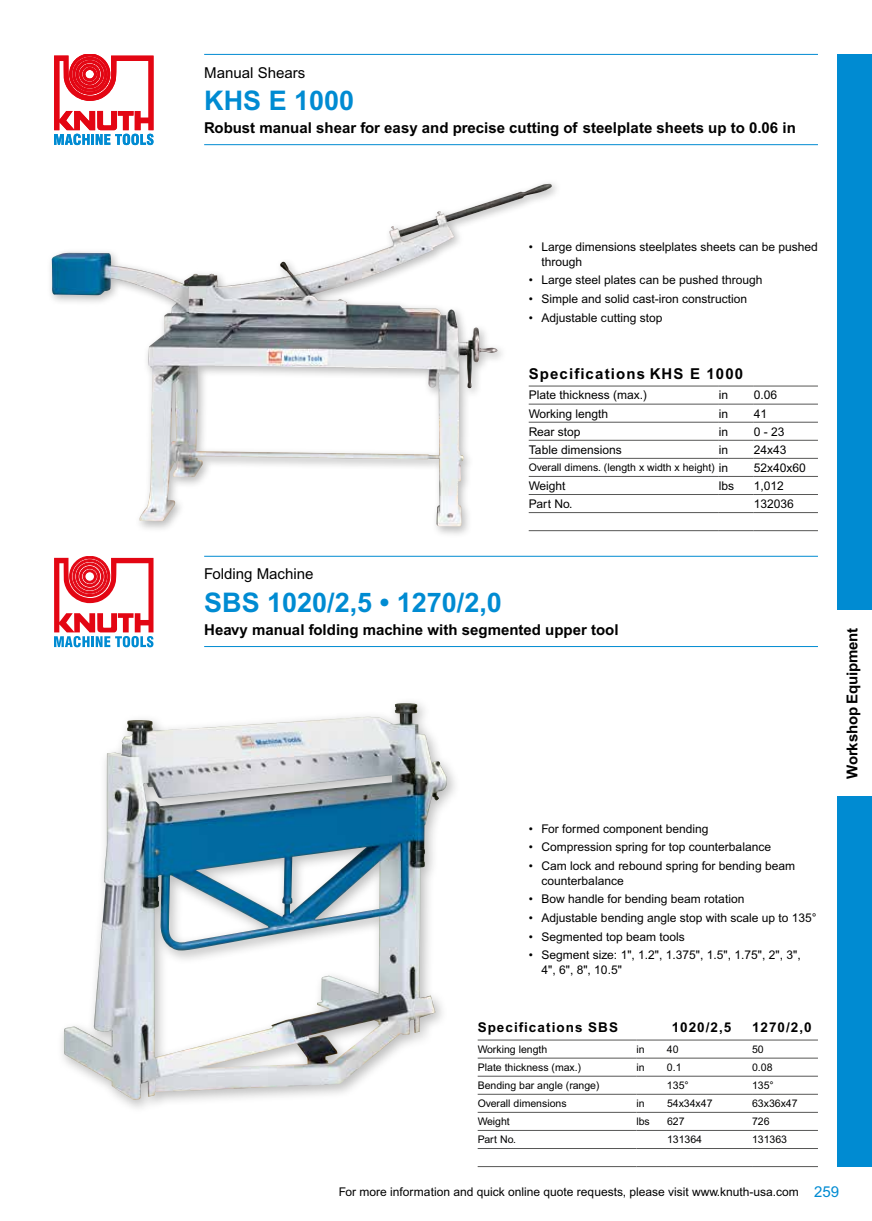
<style>
.page{position:relative;width:872px;height:1221px;background:#fff}
.page>*{position:absolute;margin:0;border:0;box-sizing:border-box;transform-origin:0 0}
.t1{font:700 27px "Arial MT Pro";color:#008bd2}
.t2{font:700 15px "Arial MT Pro";color:#000}
.t3{font:15px "Arial MT Pro";color:#000}
.t4{font:700 15px "Arial MT Pro";letter-spacing:.075em;color:#000}
.t5{font:15px "Arial MT Pro";color:#008bd2}
.t6{font:700 13.5px "Arial MT Pro";letter-spacing:.075em;color:#000}
.t7{font:12px/14.4px "Arial MT Pro";color:#000}
.t8{font:10.5px "Arial MT Pro";color:#000}
.s1{font-size:12px}
</style>
<div class="page">
<div style="left:838px;top:54px;width:34px;height:1112px;background:#008bd2"></div>
<svg style="left:54px;top:54px;width:99px;height:91px"></svg>
<div style="left:46px;top:179px;width:516px;height:359px;background:#000;opacity:.26"></div>
<img style="left:196px;top:184px;width:352px;height:103px">
<svg style="left:54px;top:556px;width:99px;height:91px"></svg>
<div style="left:56px;top:696px;width:405px;height:418px;background:#000;opacity:.26"></div>
<img style="left:107px;top:703px;width:293px;height:95px">
<hr style="left:204px;top:556px;width:614px;height:1px;background:#008bd2">
<hr style="left:204px;top:646px;width:614px;height:1px;background:#008bd2">
<hr style="left:204px;top:54px;width:614px;height:1px;background:#008bd2">
<hr style="left:204px;top:144px;width:614px;height:1px;background:#008bd2">
<div style="left:838px;top:610px;width:34px;height:186px;background:#fff"></div>
<hr style="left:529px;top:385px;width:190px;height:1px;background:#575756">
<hr style="left:719px;top:385px;width:34px;height:1px;background:#575756">
<hr style="left:753px;top:385px;width:65px;height:1px;background:#575756">
<hr style="left:529px;top:404px;width:190px;height:1px;background:#575756">
<hr style="left:719px;top:404px;width:34px;height:1px;background:#575756">
<hr style="left:753px;top:404px;width:65px;height:1px;background:#575756">
<hr style="left:529px;top:422px;width:190px;height:1px;background:#575756">
<hr style="left:719px;top:422px;width:34px;height:1px;background:#575756">
<hr style="left:753px;top:422px;width:65px;height:1px;background:#575756">
<hr style="left:529px;top:440px;width:190px;height:1px;background:#575756">
<hr style="left:719px;top:440px;width:34px;height:1px;background:#575756">
<hr style="left:753px;top:440px;width:65px;height:1px;background:#575756">
<hr style="left:529px;top:458px;width:190px;height:1px;background:#575756">
<hr style="left:719px;top:458px;width:34px;height:1px;background:#575756">
<hr style="left:753px;top:458px;width:65px;height:1px;background:#575756">
<hr style="left:529px;top:476px;width:190px;height:1px;background:#575756">
<hr style="left:719px;top:476px;width:34px;height:1px;background:#575756">
<hr style="left:753px;top:476px;width:65px;height:1px;background:#575756">
<hr style="left:529px;top:494px;width:190px;height:1px;background:#575756">
<hr style="left:719px;top:494px;width:34px;height:1px;background:#575756">
<hr style="left:753px;top:494px;width:65px;height:1px;background:#575756">
<hr style="left:529px;top:512px;width:190px;height:1px;background:#575756">
<hr style="left:719px;top:512px;width:34px;height:1px;background:#575756">
<hr style="left:753px;top:512px;width:65px;height:1px;background:#575756">
<hr style="left:529px;top:530px;width:190px;height:1px;background:#575756">
<hr style="left:719px;top:530px;width:34px;height:1px;background:#575756">
<hr style="left:753px;top:530px;width:65px;height:1px;background:#575756">
<hr style="left:477px;top:1039px;width:159px;height:1px;background:#575756">
<hr style="left:636px;top:1039px;width:31px;height:1px;background:#575756">
<hr style="left:667px;top:1039px;width:85px;height:1px;background:#575756">
<hr style="left:752px;top:1039px;width:66px;height:1px;background:#575756">
<hr style="left:477px;top:1057px;width:159px;height:1px;background:#575756">
<hr style="left:636px;top:1057px;width:31px;height:1px;background:#575756">
<hr style="left:667px;top:1057px;width:85px;height:1px;background:#575756">
<hr style="left:752px;top:1057px;width:66px;height:1px;background:#575756">
<hr style="left:477px;top:1075px;width:159px;height:1px;background:#575756">
<hr style="left:636px;top:1075px;width:31px;height:1px;background:#575756">
<hr style="left:667px;top:1075px;width:85px;height:1px;background:#575756">
<hr style="left:752px;top:1075px;width:66px;height:1px;background:#575756">
<hr style="left:477px;top:1093px;width:159px;height:1px;background:#575756">
<hr style="left:636px;top:1093px;width:31px;height:1px;background:#575756">
<hr style="left:667px;top:1093px;width:85px;height:1px;background:#575756">
<hr style="left:752px;top:1093px;width:66px;height:1px;background:#575756">
<hr style="left:477px;top:1111px;width:159px;height:1px;background:#575756">
<hr style="left:636px;top:1111px;width:31px;height:1px;background:#575756">
<hr style="left:667px;top:1111px;width:85px;height:1px;background:#575756">
<hr style="left:752px;top:1111px;width:66px;height:1px;background:#575756">
<hr style="left:477px;top:1129px;width:159px;height:1px;background:#575756">
<hr style="left:636px;top:1129px;width:31px;height:1px;background:#575756">
<hr style="left:667px;top:1129px;width:85px;height:1px;background:#575756">
<hr style="left:752px;top:1129px;width:66px;height:1px;background:#575756">
<hr style="left:477px;top:1147px;width:159px;height:1px;background:#575756">
<hr style="left:636px;top:1147px;width:31px;height:1px;background:#575756">
<hr style="left:667px;top:1147px;width:85px;height:1px;background:#575756">
<hr style="left:752px;top:1147px;width:66px;height:1px;background:#575756">
<hr style="left:477px;top:1166px;width:159px;height:1px;background:#575756">
<hr style="left:636px;top:1166px;width:31px;height:1px;background:#575756">
<hr style="left:667px;top:1166px;width:85px;height:1px;background:#575756">
<hr style="left:752px;top:1166px;width:66px;height:1px;background:#575756">
<p class="t3" style="left:204px;top:64px;width:103px">Manual Shears</p>
<h1 class="t1" style="left:204px;top:84px;width:152px">KHS E 1000</h1>
<p class="t2" style="left:204px;top:119px;width:593px">Robust manual shear for easy and precise cutting of steelplate sheets up to 0.06 in</p>
<p class="t7" style="left:541px;top:240px;width:278px;text-indent:-13px">• Large dimensions steelplates sheets can be pushed through</p>
<p class="t7" style="left:529px;top:273px;width:235px">• Large steel plates can be pushed through</p>
<p class="t7" style="left:529px;top:292px;width:220px">• Simple and solid cast-iron construction</p>
<p class="t7" style="left:529px;top:311px;width:135px">• Adjustable cutting stop</p>
<p class="t4" style="left:529px;top:365px;width:216px">Specifications KHS E 1000</p>
<p class="t7" style="left:529px;top:388px;width:120px">Plate thickness (max.)</p>
<p class="t7" style="left:719px;top:388px;width:11px">in</p>
<p class="t7" style="left:753px;top:388px;width:25px">0.06</p>
<p class="t7" style="left:529px;top:406px;width:81px">Working length</p>
<p class="t7" style="left:719px;top:406px;width:11px">in</p>
<p class="t7" style="left:753px;top:406px;width:15px">41</p>
<p class="t7" style="left:529px;top:425px;width:53px">Rear stop</p>
<p class="t7" style="left:719px;top:425px;width:11px">in</p>
<p class="t7" style="left:753px;top:425px;width:32px">0 - 23</p>
<p class="t7" style="left:529px;top:443px;width:94px">Table dimensions</p>
<p class="t7" style="left:719px;top:443px;width:11px">in</p>
<p class="t7" style="left:753px;top:443px;width:34px">24x43</p>
<p class="t8" style="left:529px;top:461px;width:201px">Overall dimens. (length x width x height) <span class="s1">in</span></p>
<p class="t7" style="left:753px;top:461px;width:54px">52x40x60</p>
<p class="t7" style="left:529px;top:479px;width:38px">Weight</p>
<p class="t7" style="left:719px;top:479px;width:17px">lbs</p>
<p class="t7" style="left:753px;top:479px;width:32px">1,012</p>
<p class="t7" style="left:529px;top:497px;width:45px">Part No.</p>
<p class="t7" style="left:753px;top:497px;width:42px">132036</p>
<p class="t3" style="left:204px;top:565px;width:111px">Folding Machine</p>
<h1 class="t1" style="left:204px;top:586px;width:299px">SBS 1020/2,5 • 1270/2,0</h1>
<p class="t2" style="left:204px;top:621px;width:416px">Heavy manual folding machine with segmented upper tool</p>
<p class="t7" style="left:529px;top:822px;width:181px">• For formed component bending</p>
<p class="t7" style="left:529px;top:840px;width:244px">• Compression spring for top counterbalance</p>
<p class="t7" style="left:541px;top:859px;width:255px;text-indent:-13px">• Cam lock and rebound spring for bending beam counterbalance</p>
<p class="t7" style="left:529px;top:892px;width:217px">• Bow handle for bending beam rotation</p>
<p class="t7" style="left:529px;top:911px;width:289px">• Adjustable bending angle stop with scale up to 135°</p>
<p class="t7" style="left:529px;top:929px;width:158px">• Segmented top beam tools</p>
<p class="t7" style="left:541px;top:948px;width:261px;text-indent:-13px">• Segment size: 1", 1.2", 1.375", 1.5", 1.75", 2", 3",<br>4", 6", 8", 10.5"</p>
<p class="t2" style="left:843px;top:779px;width:153px;rotate:-90deg">Workshop Equipment</p>
<p class="t6" style="left:477px;top:1019px;width:142px">Specifications SBS</p>
<p class="t6" style="left:671px;top:1019px;width:61px">1020/2,5</p>
<p class="t6" style="left:752px;top:1019px;width:61px">1270/2,0</p>
<p class="t8" style="left:477px;top:1043px;width:71px">Working length</p>
<p class="t8" style="left:636px;top:1043px;width:10px">in</p>
<p class="t8" style="left:667px;top:1043px;width:13px">40</p>
<p class="t8" style="left:752px;top:1043px;width:13px">50</p>
<p class="t8" style="left:478px;top:1061px;width:105px">Plate thickness (max.)</p>
<p class="t8" style="left:636px;top:1061px;width:10px">in</p>
<p class="t8" style="left:667px;top:1061px;width:16px">0.1</p>
<p class="t8" style="left:752px;top:1061px;width:22px">0.08</p>
<p class="t8" style="left:478px;top:1079px;width:123px">Bending bar angle (range)</p>
<p class="t8" style="left:667px;top:1079px;width:23px">135°</p>
<p class="t8" style="left:752px;top:1079px;width:23px">135°</p>
<p class="t8" style="left:478px;top:1097px;width:90px">Overall dimensions</p>
<p class="t8" style="left:636px;top:1097px;width:10px">in</p>
<p class="t8" style="left:667px;top:1097px;width:47px">54x34x47</p>
<p class="t8" style="left:752px;top:1097px;width:47px">63x36x47</p>
<p class="t8" style="left:478px;top:1115px;width:34px">Weight</p>
<p class="t8" style="left:636px;top:1115px;width:15px">lbs</p>
<p class="t8" style="left:667px;top:1115px;width:19px">627</p>
<p class="t8" style="left:752px;top:1115px;width:19px">726</p>
<p class="t8" style="left:478px;top:1133px;width:40px">Part No.</p>
<p class="t8" style="left:667px;top:1133px;width:37px">131364</p>
<p class="t8" style="left:752px;top:1133px;width:37px">131363</p>
<p class="t7" style="left:339px;top:1184px;width:461px">For more information and quick online quote requests, please visit www.knuth-usa.com</p>
<p class="t5" style="left:814px;top:1182px;width:27px">259</p>
</div>
